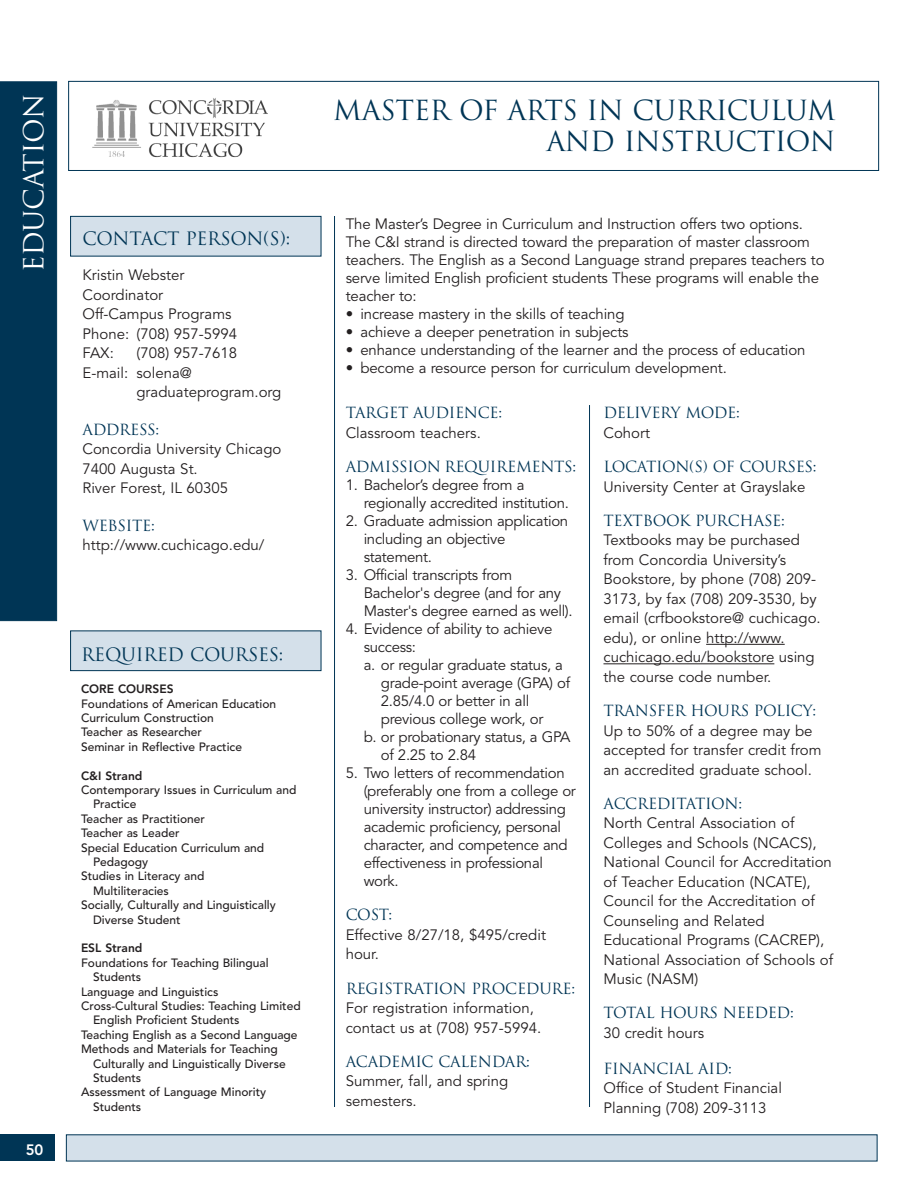
<style>
.page{position:relative;width:918px;height:1188px;background:#fff}
.page>*{position:absolute;margin:0;border:0;box-sizing:border-box;transform-origin:0 0}
.t1{font:27px/31.5px "Trajan";letter-spacing:-.015em;color:#003555;text-align:right}
.t2{font:27px "Trajan";letter-spacing:-.015em;color:#fff}
.t3{font:18px "Trajan";letter-spacing:-.015em;color:#003555}
.t4{font:15px/19.5px "Avenir";letter-spacing:-.01em;color:#231f20}
.t5{font:15px "Trajan";letter-spacing:-.02em;color:#003555}
.t6{font:800 15px "Avenir";color:#fff}
.t7{font:500 12px/14.4px "Avenir";color:#231f20}
.t8{font:800 12px "Avenir";color:#231f20}
</style>
<div class="page">
<div style="left:0;top:1134px;width:55px;height:27px;background:#003555"></div>
<div style="left:68px;top:81px;width:811px;height:90px;background:#fff;border:1px solid #003555"></div>
<div style="left:0;top:81px;width:57px;height:540px;background:#003555"></div>
<hr style="left:334px;top:216px;width:1px;height:891px;background:#003555">
<div style="left:66px;top:1134px;width:812px;height:27px;background:#d4e0ea"></div>
<div style="left:70px;top:631px;width:251px;height:40px;background:#d4e0ea;border:1px solid #003555"></div>
<div style="left:70px;top:216px;width:251px;height:40px;background:#d4e0ea;border:1px solid #003555"></div>
<hr style="left:589px;top:405px;width:1px;height:702px;background:#003555">
<hr style="left:706px;top:644px;width:79px;height:1px;background:#231f20">
<hr style="left:603px;top:663px;width:171px;height:1px;background:#231f20">
<img style="left:92px;top:98px;width:176px;height:60px">
<h1 class="t2" style="left:17px;top:272px;width:181px;rotate:-90deg">EDUCATION</h1>
<p class="t6" style="left:26px;top:1141px;width:19px">50</p>
<p class="t3" style="left:82px;top:228px;width:209px">CONTACT PERSON(S):</p>
<p class="t4" style="left:82px;top:266px;width:156px">Kristin Webster<br>Coordinator<br>Off-Campus Programs<br>Phone: (708) 957-5994<br>FAX:</p>
<p class="t4" style="left:82px;top:344px;width:156px;text-indent:54px">(708) 957-7618<br>E-mail: solena@</p>
<p class="t4" style="left:136px;top:383px;width:146px">graduateprogram.org</p>
<p class="t5" style="left:83px;top:420px;width:78px">ADDRESS:</p>
<p class="t4" style="left:83px;top:440px;width:200px">Concordia University Chicago<br>7400 Augusta St.<br>River Forest, IL 60305</p>
<p class="t5" style="left:83px;top:516px;width:74px">WEBSITE:</p>
<p class="t4" style="left:83px;top:536px;width:183px">http://www.cuchicago.edu/</p>
<p class="t3" style="left:81px;top:643px;width:204px">REQUIRED COURSES:</p>
<p class="t8" style="left:81px;top:682px;width:94px">CORE COURSES</p>
<p class="t7" style="left:81px;top:697px;width:197px">Foundations of American Education<br>Curriculum Construction<br>Teacher as Researcher<br>Seminar in Reflective Practice</p>
<p class="t8" style="left:81px;top:768px;width:63px">C&amp;I Strand</p>
<p class="t7" style="left:81px;top:783px;width:217px">Contemporary Issues in Curriculum and</p>
<p class="t7" style="left:93px;top:797px;width:45px">Practice</p>
<p class="t7" style="left:81px;top:812px;width:126px">Teacher as Practitioner</p>
<p class="t7" style="left:81px;top:826px;width:100px">Teacher as Leader</p>
<p class="t7" style="left:81px;top:841px;width:185px">Special Education Curriculum and</p>
<p class="t7" style="left:93px;top:855px;width:57px">Pedagogy</p>
<p class="t7" style="left:81px;top:869px;width:125px">Studies in Literacy and</p>
<p class="t7" style="left:93px;top:884px;width:77px">Multiliteracies</p>
<p class="t7" style="left:81px;top:898px;width:196px">Socially, Culturally and Linguistically</p>
<p class="t7" style="left:93px;top:913px;width:89px">Diverse Student</p>
<p class="t8" style="left:81px;top:941px;width:63px">ESL Strand</p>
<p class="t7" style="left:81px;top:956px;width:189px">Foundations for Teaching Bilingual</p>
<p class="t7" style="left:93px;top:970px;width:50px">Students</p>
<p class="t7" style="left:81px;top:985px;width:139px">Language and Linguistics</p>
<p class="t7" style="left:81px;top:999px;width:221px">Cross-Cultural Studies: Teaching Limited</p>
<p class="t7" style="left:93px;top:1013px;width:148px">English Proficient Students</p>
<p class="t7" style="left:81px;top:1028px;width:218px">Teaching English as a Second Language</p>
<p class="t7" style="left:81px;top:1042px;width:198px">Methods and Materials for Teaching</p>
<p class="t7" style="left:93px;top:1057px;width:194px">Culturally and Linguistically Diverse</p>
<p class="t7" style="left:93px;top:1071px;width:50px">Students</p>
<p class="t7" style="left:81px;top:1085px;width:187px">Assessment of Language Minority</p>
<p class="t7" style="left:93px;top:1100px;width:50px">Students</p>
<h1 class="t1" style="left:333px;top:94px;width:504px">MASTER OF ARTS IN CURRICULUM<br>AND INSTRUCTION</h1>
<p class="t4" style="left:346px;top:215px;width:480px;line-height:18px">The Master’s Degree in Curriculum and Instruction offers two options.<br>The C&amp;I strand is directed toward the preparation of master classroom teachers. The English as a Second Language strand prepares teachers to serve limited English proficient students These programs will enable the teacher to:</p>
<p class="t4" style="left:346px;top:304px;width:280px">• increase mastery in the skills of teaching</p>
<p class="t4" style="left:346px;top:322px;width:284px">• achieve a deeper penetration in subjects</p>
<p class="t4" style="left:346px;top:340px;width:461px">• enhance understanding of the learner and the process of education</p>
<p class="t4" style="left:346px;top:358px;width:383px">• become a resource person for curriculum development.</p>
<p class="t5" style="left:346px;top:404px;width:158px">TARGET AUDIENCE:</p>
<p class="t4" style="left:346px;top:423px;width:137px">Classroom teachers.</p>
<p class="t5" style="left:346px;top:458px;width:232px">ADMISSION REQUIREMENTS:</p>
<p class="t4" style="left:364px;top:476px;width:207px;line-height:18px;text-indent:-18px">1. Bachelor’s degree from a regionally accredited institution.</p>
<p class="t4" style="left:364px;top:512px;width:206px;line-height:18px;text-indent:-18px">2. Graduate admission application including an objective statement.</p>
<p class="t4" style="left:364px;top:566px;width:211px;line-height:18px;text-indent:-18px">3. Official transcripts from<br>Bachelor's degree (and for any<br>Master's degree earned as well).</p>
<p class="t4" style="left:346px;top:620px;width:208px">4. Evidence of ability to achieve</p>
<p class="t4" style="left:364px;top:638px;width:54px">success:</p>
<p class="t4" style="left:364px;top:656px;width:201px">a. or regular graduate status, a</p>
<p class="t4" style="left:381px;top:674px;width:191px">grade-point average (GPA) of</p>
<p class="t4" style="left:381px;top:692px;width:150px">2.85/4.0 or better in all</p>
<p class="t4" style="left:381px;top:710px;width:164px">previous college work, or</p>
<p class="t4" style="left:364px;top:728px;width:208px">b. or probationary status, a GPA</p>
<p class="t4" style="left:381px;top:746px;width:97px">of 2.25 to 2.84</p>
<p class="t4" style="left:364px;top:764px;width:214px;line-height:18px;text-indent:-18px">5. Two letters of recommendation (preferably one from a college or university instructor) addressing academic proficiency, personal character, and competence and effectiveness in professional work.</p>
<p class="t5" style="left:346px;top:906px;width:48px">COST:</p>
<p class="t4" style="left:346px;top:925px;width:202px">Effective 8/27/18, $495/credit hour.</p>
<p class="t5" style="left:346px;top:979px;width:231px">REGISTRATION PROCEDURE:</p>
<p class="t4" style="left:346px;top:999px;width:197px">For registration information, contact us at (708) 957-5994.</p>
<p class="t5" style="left:346px;top:1052px;width:186px">ACADEMIC CALENDAR:</p>
<p class="t4" style="left:346px;top:1072px;width:164px">Summer, fall, and spring semesters.</p>
<p class="t5" style="left:603px;top:404px;width:138px">DELIVERY MODE:</p>
<p class="t4" style="left:603px;top:423px;width:48px">Cohort</p>
<p class="t5" style="left:603px;top:458px;width:215px">LOCATION(S) OF COURSES:</p>
<p class="t4" style="left:603px;top:477px;width:204px">University Center at Grayslake</p>
<p class="t5" style="left:603px;top:511px;width:183px">TEXTBOOK PURCHASE:</p>
<p class="t4" style="left:603px;top:531px;width:219px">Textbooks may be purchased from Concordia University’s<br>Bookstore, by phone (708) 209-<br>3173, by fax (708) 209-3530, by email (crfbookstore@ cuchicago. edu), or online http://www. cuchicago.edu/bookstore using the course code number.</p>
<p class="t5" style="left:603px;top:702px;width:214px">TRANSFER HOURS POLICY:</p>
<p class="t4" style="left:603px;top:721px;width:219px">Up to 50% of a degree may be accepted for transfer credit from an accredited graduate school.</p>
<p class="t5" style="left:603px;top:794px;width:140px">ACCREDITATION:</p>
<p class="t4" style="left:603px;top:814px;width:231px">North Central Association of<br>Colleges and Schools (NCACS),<br>National Council for Accreditation of Teacher Education (NCATE),<br>Council for the Accreditation of<br>Counseling and Related<br>Educational Programs (CACREP),<br>National Association of Schools of<br>Music (NASM)</p>
<p class="t5" style="left:603px;top:1004px;width:192px">TOTAL HOURS NEEDED:</p>
<p class="t4" style="left:603px;top:1023px;width:102px">30 credit hours</p>
<p class="t5" style="left:603px;top:1059px;width:130px">FINANCIAL AID:</p>
<p class="t4" style="left:603px;top:1079px;width:180px">Office of Student Financial<br>Planning (708) 209-3113</p>
</div>
